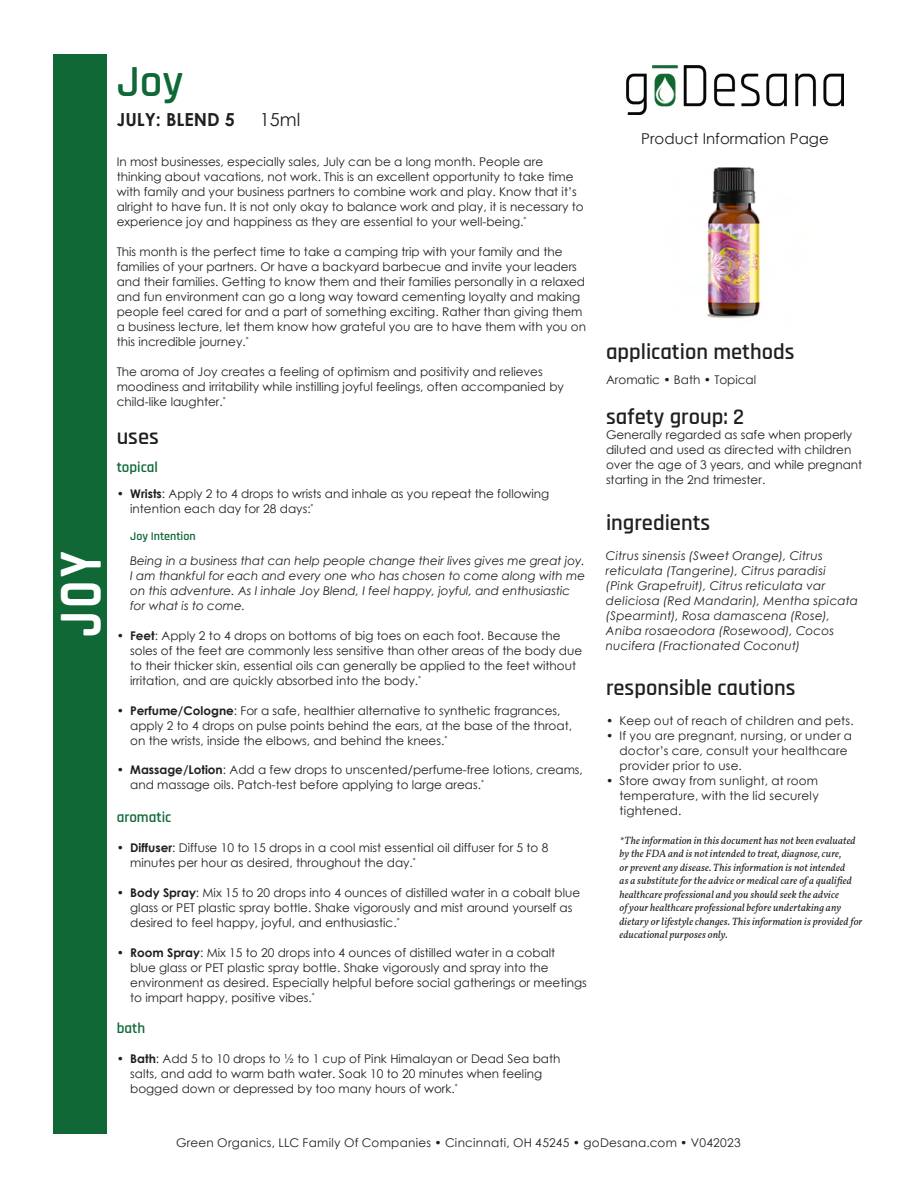
<style>
.page{position:relative;width:918px;height:1188px;background:#fff}
.page>*{position:absolute;margin:0;border:0;box-sizing:border-box;transform-origin:0 0}
.t1{font:700 61.8px "Rajdhani";color:#fff;scale:.8 1}
.t2{font:600 45px "Rajdhani";color:#0f6835}
.t3{font:600 22.5px "Rajdhani";color:#1f2020}
.t4{font:700 18px "Century Gothic";color:#1f2020}
.t5{font:18px "Century Gothic";color:#1f2020}
.t6{font:15px "Century Gothic";color:#1f2020}
.t7{font:600 15px "Rajdhani";color:#0f6835}
.Paragraph_Style{font:12px/15px "Century Gothic";color:#1f2020}
.Paragraph_Style-2{font:italic 12px/15px "Century Gothic";letter-spacing:.02em;color:#1f2020}
.Paragraph_Style-3{font:italic 12px/15px "Century Gothic";color:#1f2020}
.Paragraph_Style-4{font:12px/15px "Century Gothic";letter-spacing:.02em;color:#1f2020}
.t8{font:italic 10.5px/13.5px "Vollkorn";letter-spacing:.01em;color:#1f2020}
.s1{font-weight:700}
.s2{font-family:"Rajdhani";font-weight:600;font-style:normal;color:#0f6835}
</style>
<div class="page">
<div style="left:53px;top:54px;width:54px;height:1080px;background:#0f6835"></div>
<img style="left:706px;top:167px;width:55px;height:152px">
<img style="left:627px;top:66px;width:216px;height:49px">
<p class="t1" style="left:43px;top:637px;width:109px;rotate:-90deg">JOY</p>
<p class="t2" style="left:117px;top:55px;width:68px">Joy</p>
<p class="t4" style="left:117px;top:106px;width:120px">JULY: BLEND 5</p>
<p class="t5" style="left:260px;top:107px;width:42px">15ml</p>
<p class="Paragraph_Style" style="left:117px;top:154px;width:469px">In most businesses, especially sales, July can be a long month. People are thinking about vacations, not work. This is an excellent opportunity to take time with family and your business partners to combine work and play. Know that it’s alright to have fun. It is not only okay to balance work and play, it is necessary to experience joy and happiness as they are essential to your well-being.<sup>*</sup></p>
<p class="Paragraph_Style" style="left:117px;top:244px;width:471px">This month is the perfect time to take a camping trip with your family and the families of your partners. Or have a backyard barbecue and invite your leaders and their families. Getting to know them and their families personally in a relaxed and fun environment can go a long way toward cementing loyalty and making people feel cared for and a part of something exciting. Rather than giving them a business lecture, let them know how grateful you are to have them with you on this incredible journey.<sup>*</sup></p>
<p class="Paragraph_Style" style="left:117px;top:364px;width:449px">The aroma of Joy creates a feeling of optimism and positivity and relieves moodiness and irritability while instilling joyful feelings, often accompanied by child-like laughter.<sup>*</sup></p>
<p class="t3" style="left:117px;top:423px;width:44px">uses</p>
<p class="t7" style="left:117px;top:459px;width:43px">topical</p>
<p class="Paragraph_Style" style="left:130px;top:486px;width:421px;text-indent:-14px"><span class="s1">• Wrists</span>: Apply 2 to 4 drops to wrists and inhale as you repeat the following intention each day for 28 days:<sup>*</sup></p>
<p class="Paragraph_Style-3" style="left:130px;top:523px;width:456px;line-height:25.5px"><span class="s2">Joy Intention<br></span>Being in a business that can help people change their lives gives me great joy.</p>
<p class="Paragraph_Style-3" style="left:130px;top:568px;width:457px">I am thankful for each and every one who has chosen to come along with me on this adventure. As I inhale Joy Blend, I feel happy, joyful, and enthusiastic for what is to come.</p>
<p class="Paragraph_Style" style="left:130px;top:628px;width:454px;text-indent:-14px"><span class="s1">• Feet</span>: Apply 2 to 4 drops on bottoms of big toes on each foot. Because the soles of the feet are commonly less sensitive than other areas of the body due to their thicker skin, essential oils can generally be applied to the feet without irritation, and are quickly absorbed into the body.<sup>*</sup></p>
<p class="Paragraph_Style" style="left:130px;top:703px;width:443px;text-indent:-14px"><span class="s1">• Perfume/Cologne</span>: For a safe, healthier alternative to synthetic fragrances, apply 2 to 4 drops on pulse points behind the ears, at the base of the throat, on the wrists, inside the elbows, and behind the knees.<sup>*</sup></p>
<p class="Paragraph_Style" style="left:130px;top:762px;width:454px;text-indent:-14px"><span class="s1">• Massage/Lotion</span>: Add a few drops to unscented/perfume-free lotions, creams, and massage oils. Patch-test before applying to large areas.<sup>*</sup></p>
<p class="t7" style="left:117px;top:808px;width:56px">aromatic</p>
<p class="Paragraph_Style" style="left:130px;top:840px;width:420px;text-indent:-14px"><span class="s1">• Diffuser</span>: Diffuse 10 to 15 drops in a cool mist essential oil diffuser for 5 to 8 minutes per hour as desired, throughout the day.<sup>*</sup></p>
<p class="Paragraph_Style" style="left:130px;top:885px;width:452px;text-indent:-14px"><span class="s1">• Body Spray</span>: Mix 15 to 20 drops into 4 ounces of distilled water in a cobalt blue glass or PET plastic spray bottle. Shake vigorously and mist around yourself as desired to feel happy, joyful, and enthusiastic.<sup>*</sup></p>
<p class="Paragraph_Style" style="left:130px;top:945px;width:458px;text-indent:-14px"><span class="s1">• Room Spray</span>: Mix 15 to 20 drops into 4 ounces of distilled water in a cobalt<br>blue glass or PET plastic spray bottle. Shake vigorously and spray into the environment as desired. Especially helpful before social gatherings or meetings to impart happy, positive vibes.<sup>*</sup></p>
<p class="t7" style="left:117px;top:1020px;width:30px">bath</p>
<p class="Paragraph_Style" style="left:130px;top:1051px;width:432px;text-indent:-14px"><span class="s1">• Bath</span>: Add 5 to 10 drops to ½ to 1 cup of Pink Himalayan or Dead Sea bath salts, and add to warm bath water. Soak 10 to 20 minutes when feeling bogged down or depressed by too many hours of work.<sup>*</sup></p>
<p class="t6" style="left:641px;top:128px;width:189px">Product Information Page</p>
<p class="t3" style="left:606px;top:339px;width:190px">application methods</p>
<p class="Paragraph_Style" style="left:606px;top:372px;width:152px">Aromatic • Bath • Topical</p>
<p class="t3" style="left:606px;top:403px;width:140px">safety group: 2</p>
<p class="Paragraph_Style" style="left:606px;top:427px;width:258px">Generally regarded as safe when properly diluted and used as directed with children over the age of 3 years, and while pregnant starting in the 2nd trimester.</p>
<p class="t3" style="left:606px;top:510px;width:106px">ingredients</p>
<p class="Paragraph_Style-2" style="left:606px;top:548px;width:254px">Citrus sinensis (Sweet Orange), Citrus reticulata (Tangerine), Citrus paradisi<br>(Pink Grapefruit), Citrus reticulata var deliciosa (Red Mandarin), Mentha spicata (Spearmint), Rosa damascena (Rose), Aniba rosaeodora (Rosewood), Cocos nucifera (Fractionated Coconut)</p>
<p class="t3" style="left:606px;top:675px;width:191px">responsible cautions</p>
<p class="Paragraph_Style-4" style="left:606px;top:713px;width:249px">• Keep out of reach of children and pets.</p>
<p class="Paragraph_Style-4" style="left:620px;top:728px;width:234px;text-indent:-14px">• If you are pregnant, nursing, or under a doctor’s care, consult your healthcare provider prior to use.</p>
<p class="Paragraph_Style" style="left:620px;top:773px;width:201px;text-align:justify;text-indent:-14px">• Store away from sunlight, at room temperature, with the lid securely tightened.</p>
<p class="t8" style="left:620px;top:833px;width:245px">*The information in this document has not been evaluated by the FDA and is not intended to treat, diagnose, cure,<br>or prevent any disease. This information is not intended<br>as a substitute for the advice or medical care of a qualified healthcare professional and you should seek the advice<br>of your healthcare professional before undertaking any dietary or lifestyle changes. This information is provided for educational purposes only.</p>
<p class="Paragraph_Style-4" style="left:176px;top:1135px;width:566px">Green Organics, LLC Family Of Companies • Cincinnati, OH 45245 • goDesana.com • V042023</p>
</div>
